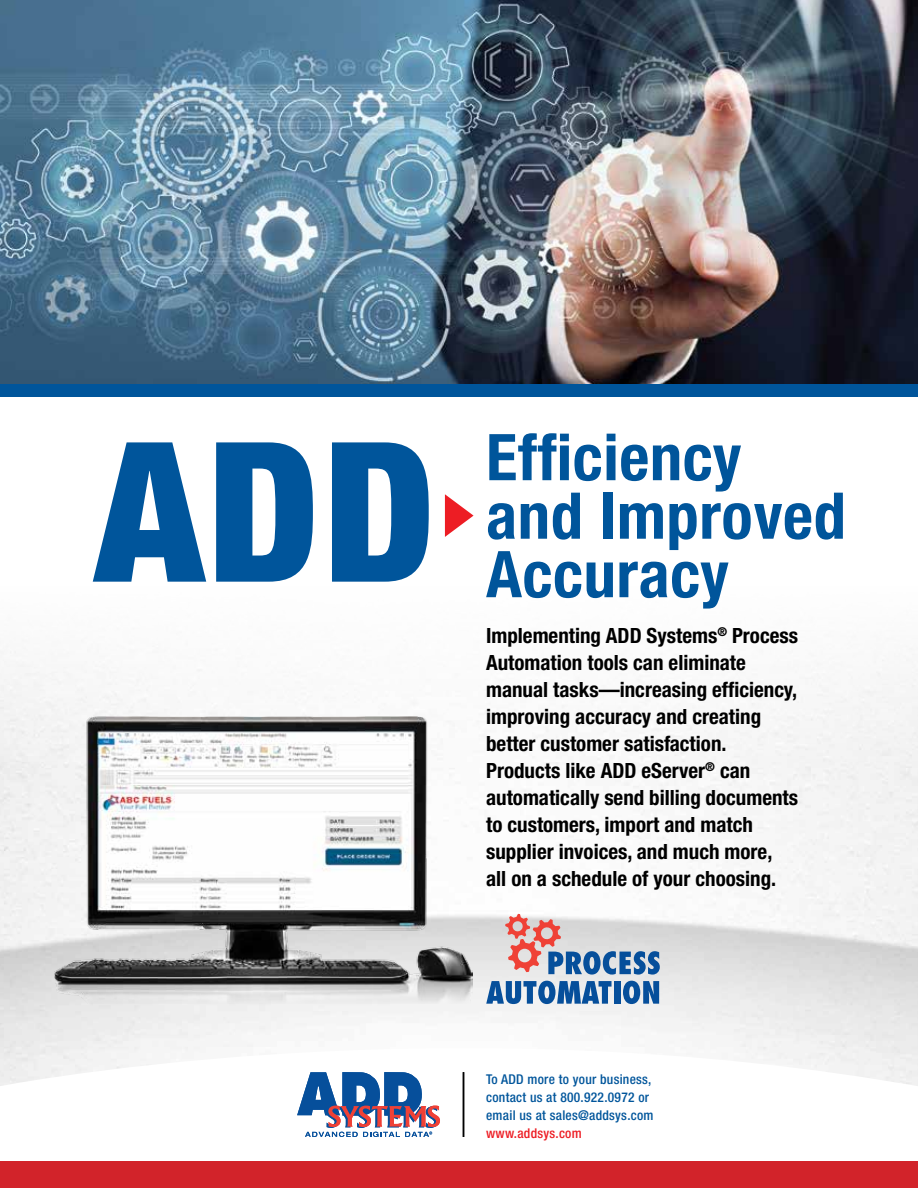
<style>
.page{position:relative;width:918px;height:1188px;background:#fff}
.page>*{position:absolute;margin:0;border:0;box-sizing:border-box;transform-origin:0 0}
.t1{font:900 condensed 195px "Helvetica Neue LT Std";color:#00559b}
.t2{font:700 condensed 64.5px/58.5px "Helvetica Neue LT Std";letter-spacing:.01em;color:#00559b}
.t3{font:700 condensed 21px/27px "Helvetica Neue LT Std";color:#000}
.t4{font:500 condensed 13.5px/18px "Helvetica Neue LT Std";letter-spacing:.02em;color:#00559b}
.t5{font:500 condensed 13.5px "Helvetica Neue LT Std";letter-spacing:.02em;color:#ed1d24}
</style>
<div class="page">
<img style="left:0;top:651px;width:918px;height:346px">
<svg style="left:0;top:997px;width:918px;height:140px"></svg>
<div style="left:0;top:1161px;width:918px;height:27px;background:#d2232a"></div>
<svg style="left:297px;top:1072px;width:143px;height:65px"></svg>
<hr style="left:463px;top:1072px;width:1px;height:65px;background:#000">
<img style="left:0;top:0;width:918px;height:384px">
<svg style="left:445px;top:494px;width:29px;height:43px"></svg>
<img style="left:54px;top:716px;width:418px;height:288px">
<div style="left:0;top:384px;width:918px;height:13px;background:#00559b"></div>
<svg style="left:486px;top:981px;width:126px;height:23px"></svg>
<div style="left:614px;top:981px;width:6px;height:23px;background:#064f9b"></div>
<svg style="left:623px;top:981px;width:36px;height:23px"></svg>
<svg style="left:505px;top:914px;width:155px;height:61px;background:#bcb3bf"></svg>
<h1 class="t1" style="left:95px;top:392px;width:342px">ADD</h1>
<h2 class="t2" style="left:486px;top:427px;width:361px">Efficiency and Improved<br>Accuracy</h2>
<p class="t3" style="left:486px;top:622px;width:314px">Implementing ADD Systems<sup>®</sup> Process Automation tools can eliminate manual tasks—increasing efficiency, improving accuracy and creating better customer satisfaction.<br>Products like ADD eServer<sup>®</sup> can automatically send billing documents to customers, import and match supplier invoices, and much more,<br>all on a schedule of your choosing.</p>
<p class="t4" style="left:486px;top:1070px;width:169px">To ADD more to your business, contact us at 800.922.0972 or email us at sales@addsys.com</p>
<p class="t5" style="left:486px;top:1125px;width:97px">www.addsys.com</p>
</div>
